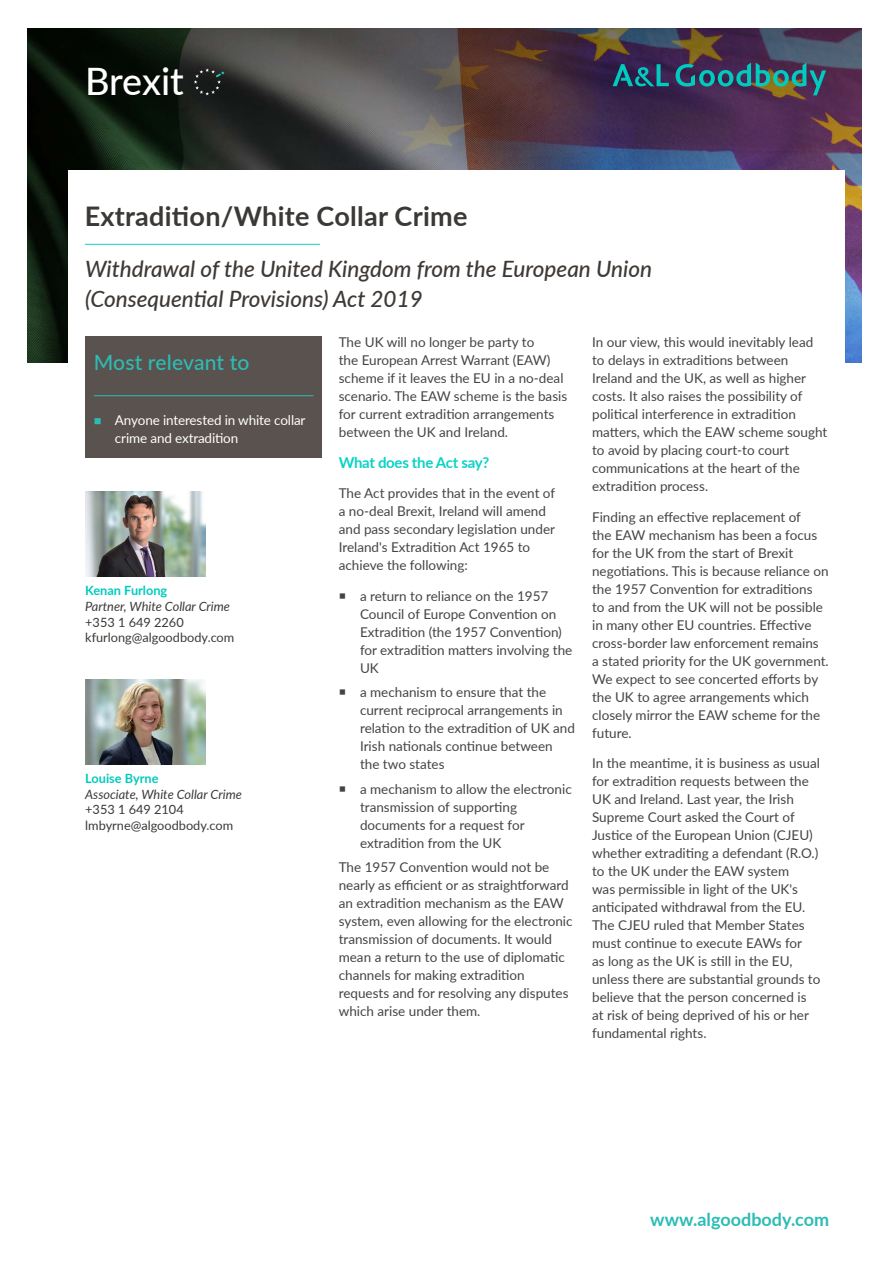
<style>
.page{position:relative;width:893px;height:1263px;background:#fff}
.page>*{position:absolute;margin:0;border:0;box-sizing:border-box;transform-origin:0 0}
.t1{font:500 37.8px "Lato";letter-spacing:-.005em;color:#fff}
.t2{font:700 27px "Lato";letter-spacing:.01em;color:#3b3936}
.t3{font:italic 500 22.5px/30px "Lato";color:#3e3935}
.t4{font:500 21px "Lato";letter-spacing:.005em;color:#2dbcb4}
.t5{font:700 18px "Lato";color:#2dbcb4}
.t6{font:700 15px "Lato";letter-spacing:-.02em;color:#0bd2c5}
.t7{font:13.5px/18px "Lato";color:#464442}
.t8{font:13.5px/17.2px "Lato";letter-spacing:-.01em;color:#fff}
.t9{font:12.75px/15.8px "Lato";color:#3b3936}
.t10{font:italic 12.75px "Lato";color:#3b3936}
.t11{font:700 12.75px "Lato";color:#00cbbe}
.s1{color:#2dbcb4}
</style>
<div class="page">
<img style="left:28px;top:29px;width:833px;height:334px">
<div style="left:68px;top:170px;width:776px;height:978px;background:#fff"></div>
<svg style="left:613px;top:64px;width:56px;height:22px"></svg>
<svg style="left:676px;top:63px;width:150px;height:32px;background:#3a5a68"></svg>
<svg style="left:194px;top:68px;width:31px;height:27px"></svg>
<hr style="left:85px;top:244px;width:235px;height:1px;background:#0bd2c5">
<div style="left:85px;top:336px;width:237px;height:121px;background:#59524e"></div>
<hr style="left:94px;top:395px;width:219px;height:1px;background:#2dbcb4">
<img style="left:85px;top:491px;width:120px;height:85px">
<img style="left:85px;top:679px;width:120px;height:85px">
<h1 class="t1" style="left:85px;top:54px;width:100px">Brexit</h1>
<h2 class="t2" style="left:85px;top:196px;width:384px">Extradition/White Collar Crime</h2>
<h3 class="t3" style="left:85px;top:253px;width:569px">Withdrawal of the United Kingdom from the European Union (Consequential Provisions) Act 2019</h3>
<h3 class="t4" style="left:94px;top:347px;width:157px">Most relevant to</h3>
<p class="t8" style="left:115px;top:411px;width:192px;text-indent:-21px"><span class="s1">■</span> Anyone interested in white collar crime and extradition</p>
<p class="t11" style="left:85px;top:581px;width:84px">Kenan Furlong</p>
<p class="t10" style="left:85px;top:597px;width:146px">Partner, White Collar Crime</p>
<p class="t9" style="left:85px;top:614px;width:151px">+353 1 649 2260 kfurlong@algoodbody.com</p>
<p class="t11" style="left:85px;top:769px;width:75px">Louise Byrne</p>
<p class="t10" style="left:85px;top:785px;width:158px">Associate, White Collar Crime</p>
<p class="t9" style="left:85px;top:801px;width:149px">+353 1 649 2104 lmbyrne@algoodbody.com</p>
<p class="t7" style="left:339px;top:332px;width:230px">The UK will no longer be party to<br>the European Arrest Warrant (EAW) scheme if it leaves the EU in a no-deal scenario. The EAW scheme is the basis for current extradition arrangements between the UK and Ireland.</p>
<p class="t6" style="left:339px;top:451px;width:152px">What does the Act say?</p>
<p class="t7" style="left:339px;top:484px;width:218px">The Act provides that in the event of a no-deal Brexit, Ireland will amend and pass secondary legislation under Ireland's Extradition Act 1965 to achieve the following:</p>
<p class="t7" style="left:360px;top:587px;width:214px">a return to reliance on the 1957<br>Council of Europe Convention on<br>Extradition (the 1957 Convention) for extradition matters involving the<br>UK</p>
<p class="t7" style="left:360px;top:683px;width:216px">a mechanism to ensure that the current reciprocal arrangements in relation to the extradition of UK and<br>Irish nationals continue between the two states</p>
<p class="t7" style="left:360px;top:779px;width:213px">a mechanism to allow the electronic transmission of supporting documents for a request for extradition from the UK</p>
<p class="t7" style="left:339px;top:858px;width:235px">The 1957 Convention would not be nearly as efficient or as straightforward an extradition mechanism as the EAW system, even allowing for the electronic transmission of documents. It would mean a return to the use of diplomatic channels for making extradition requests and for resolving any disputes which arise under them.</p>
<p class="t7" style="left:592px;top:332px;width:237px">In our view, this would inevitably lead to delays in extraditions between Ireland and the UK, as well as higher costs. It also raises the possibility of political interference in extradition matters, which the EAW scheme sought to avoid by placing court-to court communications at the heart of the extradition process.</p>
<p class="t7" style="left:592px;top:507px;width:238px">Finding an effective replacement of<br>the EAW mechanism has been a focus for the UK from the start of Brexit negotiations. This is because reliance on the 1957 Convention for extraditions<br>to and from the UK will not be possible in many other EU countries. Effective cross-border law enforcement remains a stated priority for the UK government.<br>We expect to see concerted efforts by the UK to agree arrangements which closely mirror the EAW scheme for the future.</p>
<p class="t7" style="left:592px;top:754px;width:230px">In the meantime, it is business as usual for extradition requests between the UK and Ireland. Last year, the Irish Supreme Court asked the Court of Justice of the European Union (CJEU) whether extraditing a defendant (R.O.) to the UK under the EAW system<br>was permissible in light of the UK's anticipated withdrawal from the EU.<br>The CJEU ruled that Member States must continue to execute EAWs for<br>as long as the UK is still in the EU, unless there are substantial grounds to believe that the person concerned is at risk of being deprived of his or her fundamental rights.</p>
<h3 class="t5" style="left:650px;top:1207px;width:180px">www.algoodbody.com</h3>
</div>
